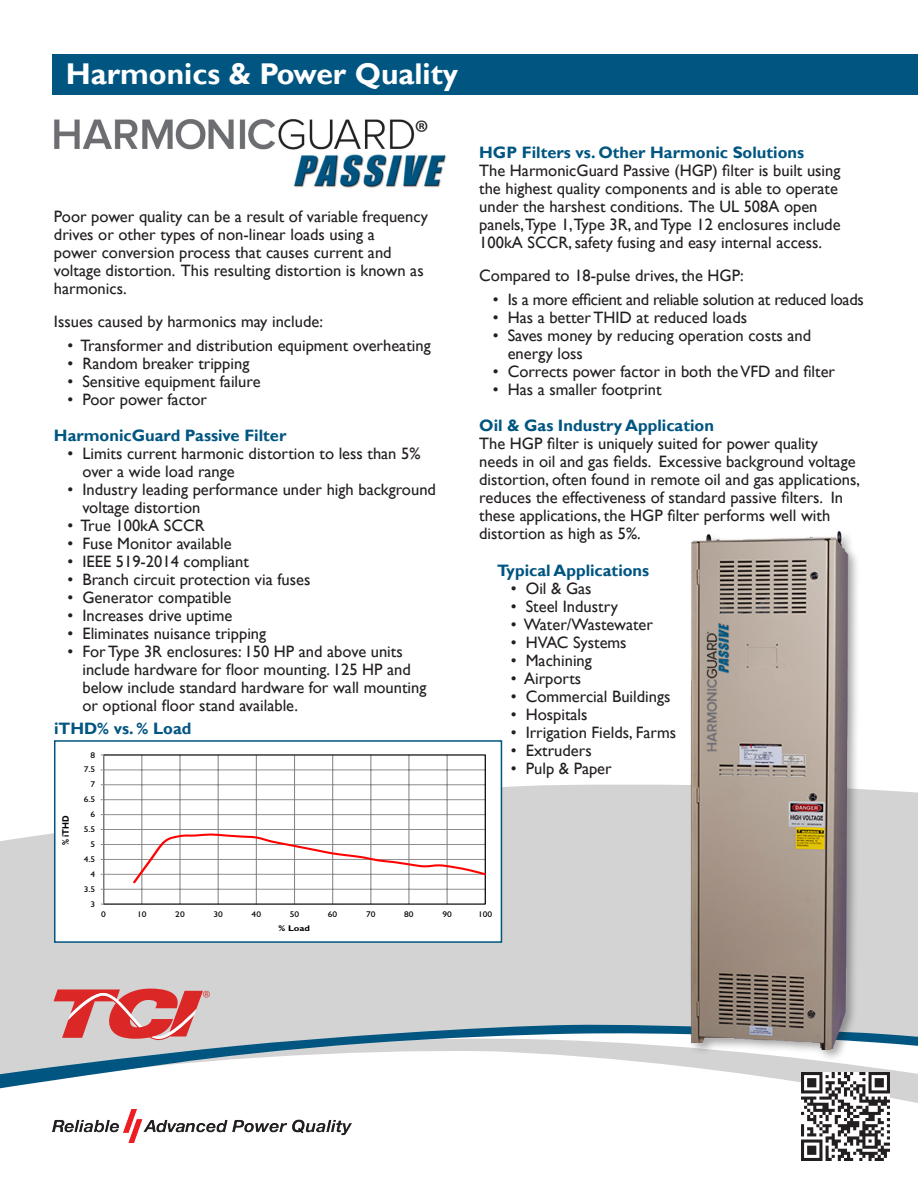
<style>
.page{position:relative;width:918px;height:1188px;background:#fff}
.page>*{position:absolute;margin:0;border:0;box-sizing:border-box;transform-origin:0 0}
.t1{font:34.35px "Myriad Pro";color:#231f20}
.t2{font:700 30px "Gill Sans";color:#fff}
.t3{font:16.5px/18px "Gill Sans";color:#231f20}
.t4{font:700 16.5px "Gill Sans";color:#005581}
.t5{font:16.5px "Gill Sans";letter-spacing:-.02em;color:#231f20}
.t6{font:15px "Myriad";color:#dc2727}
.t7{font:700 9.45px "Gill Sans";color:#000;scale:.87 1}
.t8{font:8.25px "Gill Sans";color:#000;scale:1.14 1}
.t9{font:700 8.25px "Gill Sans";color:#000;scale:1.14 1}
</style>
<div class="page">
<svg style="left:0;top:740px;width:918px;height:274px;background:#d9d9d9"></svg>
<svg style="left:0;top:1024px;width:918px;height:108px"></svg>
<svg style="left:54px;top:989px;width:149px;height:51px;background:#d97b7b"></svg>
<img style="left:53px;top:1109px;width:298px;height:34px">
<img style="left:666px;top:530px;width:208px;height:558px">
<img style="left:801px;top:1072px;width:89px;height:89px">
<img style="left:54px;top:119px;width:392px;height:69px">
<div style="left:413px;top:117px;width:24px;height:10px;background:#fff"></div>
<div style="left:54px;top:740px;width:448px;height:203px;background:#fff;border:2px solid #005581"></div>
<svg style="left:100px;top:754px;width:386px;height:151px"></svg>
<div style="left:52px;top:54px;width:866px;height:40px;background:#005581"></div>
<p class="t2" style="left:66px;top:56px;width:394px">Harmonics &amp; Power Quality</p>
<p class="t1" style="left:414px;top:112px;width:16px">®</p>
<p class="t3" style="left:54px;top:208px;width:375px">Poor power quality can be a result of variable frequency drives or other types of non-linear loads using a<br>power conversion process that causes current and voltage distortion. This resulting distortion is known as harmonics.</p>
<p class="t3" style="left:54px;top:313px;width:271px">Issues caused by harmonics may include:</p>
<p class="t3" style="left:67px;top:337px;width:365px">• Transformer and distribution equipment overheating</p>
<p class="t3" style="left:67px;top:355px;width:183px">• Random breaker tripping</p>
<p class="t3" style="left:67px;top:373px;width:195px">• Sensitive equipment failure</p>
<p class="t3" style="left:67px;top:391px;width:141px">• Poor power factor</p>
<p class="t4" style="left:54px;top:426px;width:234px">HarmonicGuard Passive Filter</p>
<p class="t3" style="left:82px;top:445px;width:340px;text-indent:-15px">• Limits current harmonic distortion to less than 5% over a wide load range</p>
<p class="t3" style="left:82px;top:481px;width:355px;text-indent:-15px">• Industry leading performance under high background voltage distortion</p>
<p class="t3" style="left:67px;top:517px;width:139px">• True 100kA SCCR</p>
<p class="t3" style="left:67px;top:535px;width:166px">• Fuse Monitor available</p>
<p class="t3" style="left:67px;top:553px;width:183px">• IEEE 519-2014 compliant</p>
<p class="t3" style="left:67px;top:571px;width:244px">• Branch circuit protection via fuses</p>
<p class="t3" style="left:67px;top:589px;width:165px">• Generator compatible</p>
<p class="t3" style="left:67px;top:607px;width:167px">• Increases drive uptime</p>
<p class="t3" style="left:67px;top:625px;width:200px">• Eliminates nuisance tripping</p>
<p class="t3" style="left:82px;top:643px;width:346px;text-indent:-15px">• For Type 3R enclosures: 150 HP and above units include hardware for floor mounting. 125 HP and below include standard hardware for wall mounting or optional floor stand available.</p>
<p class="t4" style="left:54px;top:719px;width:139px">iTHD% vs. % Load</p>
<p class="t8" style="left:91px;top:750px;width:6px">8</p>
<p class="t8" style="left:84px;top:765px;width:12px">7.5</p>
<p class="t8" style="left:91px;top:780px;width:6px">7</p>
<p class="t7" style="left:60px;top:845px;width:36px;rotate:-90deg">% iTHD</p>
<p class="t8" style="left:84px;top:795px;width:12px">6.5</p>
<p class="t8" style="left:91px;top:810px;width:6px">6</p>
<p class="t8" style="left:84px;top:825px;width:12px">5.5</p>
<p class="t8" style="left:91px;top:839px;width:6px">5</p>
<p class="t8" style="left:84px;top:854px;width:12px">4.5</p>
<p class="t8" style="left:91px;top:869px;width:6px">4</p>
<p class="t8" style="left:84px;top:884px;width:12px">3.5</p>
<p class="t8" style="left:91px;top:899px;width:6px">3</p>
<p class="t4" style="left:479px;top:142px;width:326px">HGP Filters vs. Other Harmonic Solutions</p>
<p class="t3" style="left:479px;top:161px;width:363px">The HarmonicGuard Passive (HGP) filter is built using the highest quality components and is able to operate under the harshest conditions. The UL 508A open panels,Type 1,Type 3R, and Type 12 enclosures include 100kA SCCR, safety fusing and easy internal access.</p>
<p class="t3" style="left:479px;top:266px;width:266px">Compared to 18-pulse drives, the HGP:</p>
<p class="t5" style="left:493px;top:290px;width:373px">• Is a more efficient and reliable solution at reduced loads</p>
<p class="t3" style="left:493px;top:308px;width:256px">• Has a better THID at reduced loads</p>
<p class="t3" style="left:508px;top:326px;width:305px;text-indent:-15px">• Saves money by reducing operation costs and energy loss</p>
<p class="t3" style="left:493px;top:362px;width:344px">• Corrects power factor in both the VFD and filter</p>
<p class="t3" style="left:493px;top:380px;width:170px">• Has a smaller footprint</p>
<p class="t4" style="left:479px;top:415px;width:236px">Oil &amp; Gas Industry Application</p>
<p class="t3" style="left:479px;top:434px;width:382px">The HGP filter is uniquely suited for power quality needs in oil and gas fields. Excessive background voltage distortion, often found in remote oil and gas applications, reduces the effectiveness of standard passive filters. In these applications, the HGP filter performs well with distortion as high as 5%.</p>
<p class="t4" style="left:497px;top:560px;width:154px">Typical Applications</p>
<p class="t3" style="left:511px;top:579px;width:82px">• Oil &amp; Gas</p>
<p class="t3" style="left:511px;top:597px;width:109px">• Steel Industry</p>
<p class="t3" style="left:511px;top:615px;width:144px">• Water/Wastewater</p>
<p class="t3" style="left:511px;top:633px;width:117px">• HVAC Systems</p>
<p class="t3" style="left:511px;top:651px;width:83px">• Machining</p>
<p class="t3" style="left:511px;top:669px;width:72px">• Airports</p>
<p class="t3" style="left:511px;top:687px;width:161px">• Commercial Buildings</p>
<p class="t3" style="left:511px;top:705px;width:78px">• Hospitals</p>
<p class="t3" style="left:511px;top:723px;width:167px">• Irrigation Fields, Farms</p>
<p class="t3" style="left:511px;top:741px;width:82px">• Extruders</p>
<p class="t3" style="left:511px;top:759px;width:102px">• Pulp &amp; Paper</p>
<p class="t8" style="left:101px;top:909px;width:6px">0</p>
<p class="t8" style="left:137px;top:909px;width:10px">10</p>
<p class="t8" style="left:175px;top:909px;width:10px">20</p>
<p class="t8" style="left:213px;top:909px;width:10px">30</p>
<p class="t8" style="left:252px;top:909px;width:10px">40</p>
<p class="t8" style="left:290px;top:909px;width:10px">50</p>
<p class="t8" style="left:328px;top:909px;width:10px">60</p>
<p class="t8" style="left:366px;top:909px;width:10px">70</p>
<p class="t8" style="left:404px;top:909px;width:10px">80</p>
<p class="t8" style="left:442px;top:909px;width:10px">90</p>
<p class="t8" style="left:478px;top:909px;width:14px">100</p>
<p class="t6" style="left:203px;top:989px;width:9px">®</p>
<p class="t9" style="left:279px;top:924px;width:29px">% Load</p>
</div>
